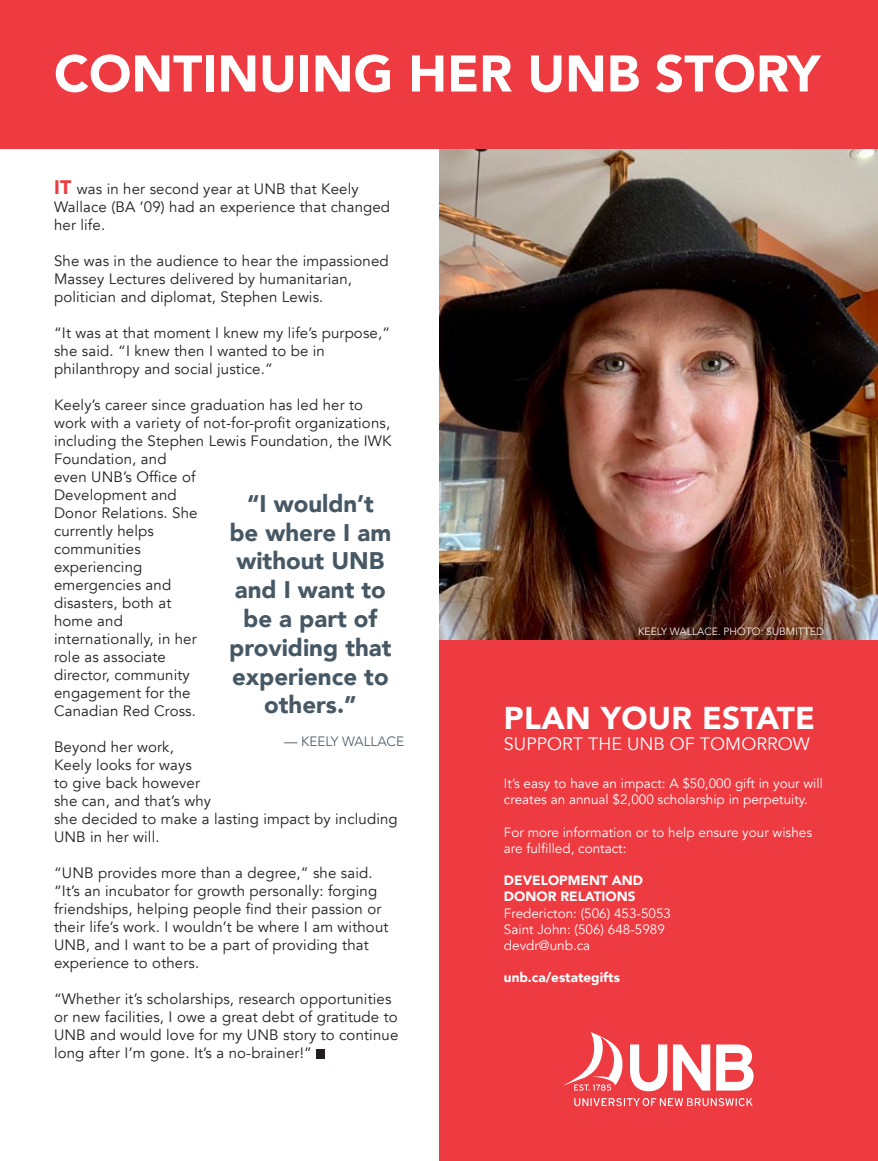
<style>
.page{position:relative;width:878px;height:1161px;background:#fff}
.page>*{position:absolute;margin:0;border:0;box-sizing:border-box;transform-origin:0 0}
.t1{font:900 51px "Avenir";color:#fff}
.t2{font:900 31.5px "Avenir";letter-spacing:.01em;color:#fff}
.t3{font:900 24px/28.8px "Avenir";color:#475865;text-align:center}
.t4{font:18px "Avenir";color:#fff}
.t5{font:15px/18px "Avenir";letter-spacing:.01em;color:#231f20}
.t6{font:13.5px/16.2px "Avenir";color:#fff}
.t7{font:900 13.5px "Avenir";color:#fff}
.t8{font:300 13.5px "Avenir";color:#475865}
.t9{font:300 10.5px "Avenir";color:#fff}
.s1{font-weight:900;font-size:19.5px;color:#ee3a41}
.s2{font-weight:900}
</style>
<div class="page">
<img style="left:439px;top:148px;width:439px;height:493px">
<div style="left:439px;top:641px;width:439px;height:520px;background:#ee3a41"></div>
<div style="left:0;top:0;width:878px;height:148px;background:#ee3a41"></div>
<div style="left:316px;top:1050px;width:8px;height:9px;background:#231f20"></div>
<svg style="left:574px;top:1098px;width:178px;height:8px"></svg>
<svg style="left:564px;top:1032px;width:189px;height:59px"></svg>
<p class="t1" style="left:54px;top:30px;width:767px">CONTINUING HER UNB STORY</p>
<p class="t5" style="left:54px;top:181px;width:337px"><span class="s1">IT</span> was in her second year at UNB that Keely<br>Wallace (BA ’09) had an experience that changed her life.</p>
<p class="t5" style="left:54px;top:253px;width:336px">She was in the audience to hear the impassioned<br>Massey Lectures delivered by humanitarian, politician and diplomat, Stephen Lewis.</p>
<p class="t5" style="left:54px;top:325px;width:337px">“It was at that moment I knew my life’s purpose,” she said. “I knew then I wanted to be in philanthropy and social justice.”</p>
<p class="t5" style="left:54px;top:397px;width:339px">Keely’s career since graduation has led her to work with a variety of not-for-profit organizations, including the Stephen Lewis Foundation, the IWK<br>Foundation, and<br>even UNB’s Office of<br>Development and<br>Donor Relations. She<br>currently helps<br>communities<br>experiencing<br>emergencies and<br>disasters, both at<br>home and<br>internationally, in her<br>role as associate<br>director, community<br>engagement for the<br>Canadian Red Cross.</p>
<p class="t5" style="left:54px;top:739px;width:345px">Beyond her work,<br>Keely looks for ways<br>to give back however<br>she can, and that’s why<br>she decided to make a lasting impact by including<br>UNB in her will.</p>
<p class="t5" style="left:54px;top:865px;width:336px">“UNB provides more than a degree,” she said. “It’s an incubator for growth personally: forging friendships, helping people find their passion or their life’s work. I wouldn’t be where I am without UNB, and I want to be a part of providing that experience to others.</p>
<p class="t5" style="left:54px;top:991px;width:346px">“Whether it’s scholarships, research opportunities or new facilities, I owe a great debt of gratitude to UNB and would love for my UNB story to continue long after I’m gone. It’s a no-brainer!”</p>
<p class="t3" style="left:229px;top:488px;width:164px">“I wouldn’t<br>be where I am without UNB and I want to be a part of providing that experience to others.”</p>
<p class="t8" style="left:284px;top:733px;width:121px">— KEELY WALLACE</p>
<p class="t9" style="left:638px;top:625px;width:187px">KEELY WALLACE. PHOTO: SUBMITTED</p>
<p class="t2" style="left:504px;top:691px;width:312px">PLAN YOUR ESTATE</p>
<p class="t4" style="left:504px;top:733px;width:307px">SUPPORT THE UNB OF TOMORROW</p>
<p class="t6" style="left:504px;top:776px;width:320px">It’s easy to have an impact: A $50,000 gift in your will creates an annual $2,000 scholarship in perpetuity.</p>
<p class="t6" style="left:504px;top:824px;width:309px">For more information or to help ensure your wishes are fulfilled, contact:</p>
<p class="t6" style="left:504px;top:873px;width:169px"><span class="s2">DEVELOPMENT AND<br>DONOR RELATIONS<br></span>Fredericton: (506) 453-5053<br>Saint John: (506) 648-5989 devdr@unb.ca</p>
<p class="t7" style="left:504px;top:966px;width:117px">unb.ca/estategifts</p>
</div>
